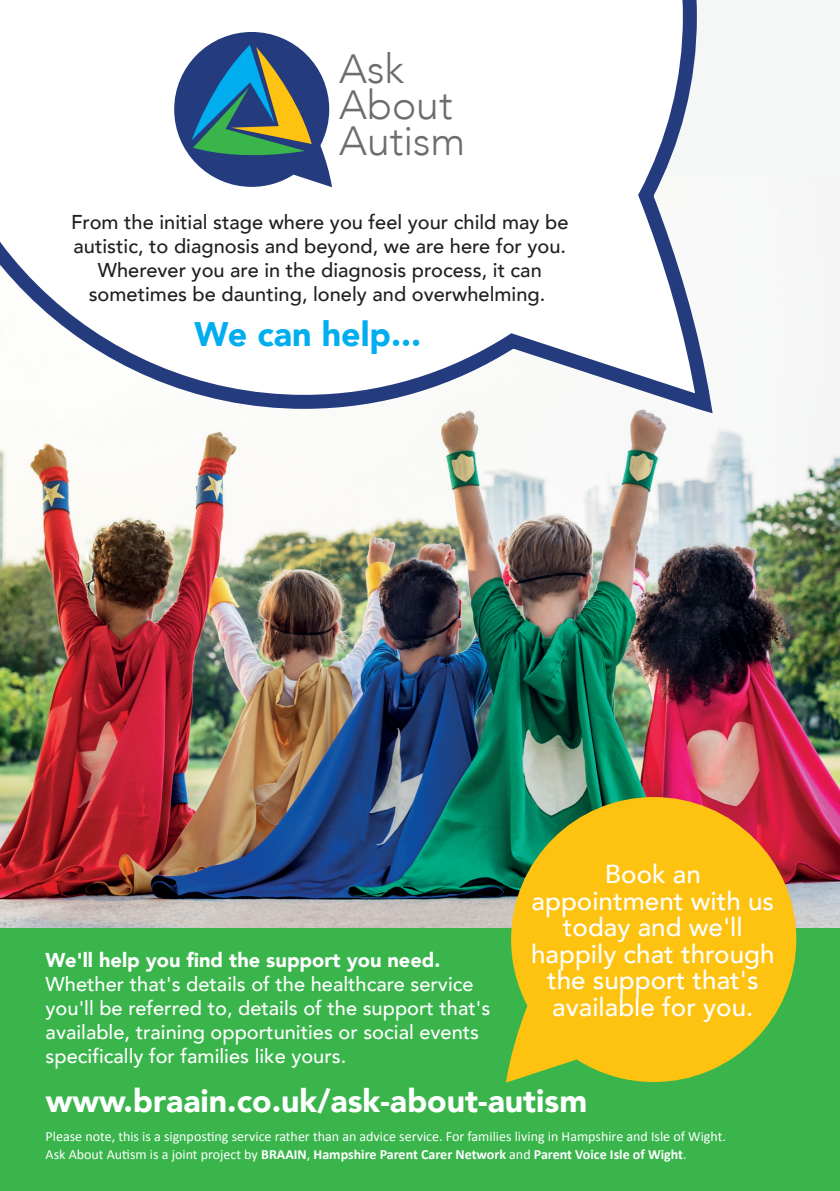
<style>
.page{position:relative;width:840px;height:1191px;background:#fff}
.page>*{position:absolute;margin:0;border:0;box-sizing:border-box;transform-origin:0 0}
.t1{font:300 40.8px/36.4px "Avenir";color:#6c6d70}
.t2{font:900 34px "Avenir";color:#00aeef}
.t3{font:900 32px "Avenir";color:#fff}
.t4{font:500 26px/26.4px "Avenir";color:#fff;text-align:center}
.t5{font:500 20px/24px "Avenir";color:#231f20;text-align:center}
.t6{font:500 20px/24px "Avenir";color:#fff}
.t7{font:900 20px "Avenir";color:#fff}
.t8{font:14px "Calibri";color:#fff}
.t9{font:700 14px "Calibri";color:#fff}
.s1{font-weight:400}
</style>
<div class="page">
<img style="left:0;top:176px;width:839px;height:753px">
<div style="left:0;top:0;width:839px;height:175px;background:#f5f7f6"></div>
<svg style="left:0;top:0;width:720px;height:421px"></svg>
<div style="left:0;top:929px;width:839px;height:262px;background:#39b54c"></div>
<svg style="left:174px;top:32px;width:158px;height:155px"></svg>
<svg style="left:505px;top:797px;width:290px;height:285px;background:#dbb51d"></svg>
<h1 class="t1" style="left:339px;top:50px;width:128px">Ask<br>About<br>Autism</h1>
<p class="t5" style="left:71px;top:209px;width:498px">From the initial stage where you feel your child may be autistic, to diagnosis and beyond, we are here for you.<br>Wherever you are in the diagnosis process, it can sometimes be daunting, lonely and overwhelming.</p>
<h2 class="t2" style="left:194px;top:305px;width:228px">We can help...</h2>
<p class="t7" style="left:46px;top:943px;width:396px">We'll help you find the support you need.</p>
<p class="t6" style="left:46px;top:971px;width:446px">Whether that's details of the healthcare service you'll be referred to, details of the support that's available, training opportunities or social events specifically for families like yours.</p>
<h3 class="t4" style="left:531px;top:859px;width:245px">Book an appointment with us today and we'll happily chat through the support that's available for you.</h3>
<h3 class="t3" style="left:46px;top:1073px;width:542px">www.braain.co.uk/ask-about-autism</h3>
<p class="t9" style="left:46px;top:1145px;width:642px"><span class="s1">Ask About Autism is a joint project by</span> BRAAIN<span class="s1">,</span> Hampshire Parent Carer Network <span class="s1">and</span> Parent Voice Isle of Wight<span class="s1">.</span></p>
<p class="t8" style="left:46px;top:1127px;width:681px">Please note, this is a signposting service rather than an advice service. For families living in Hampshire and Isle of Wight.</p>
</div>
